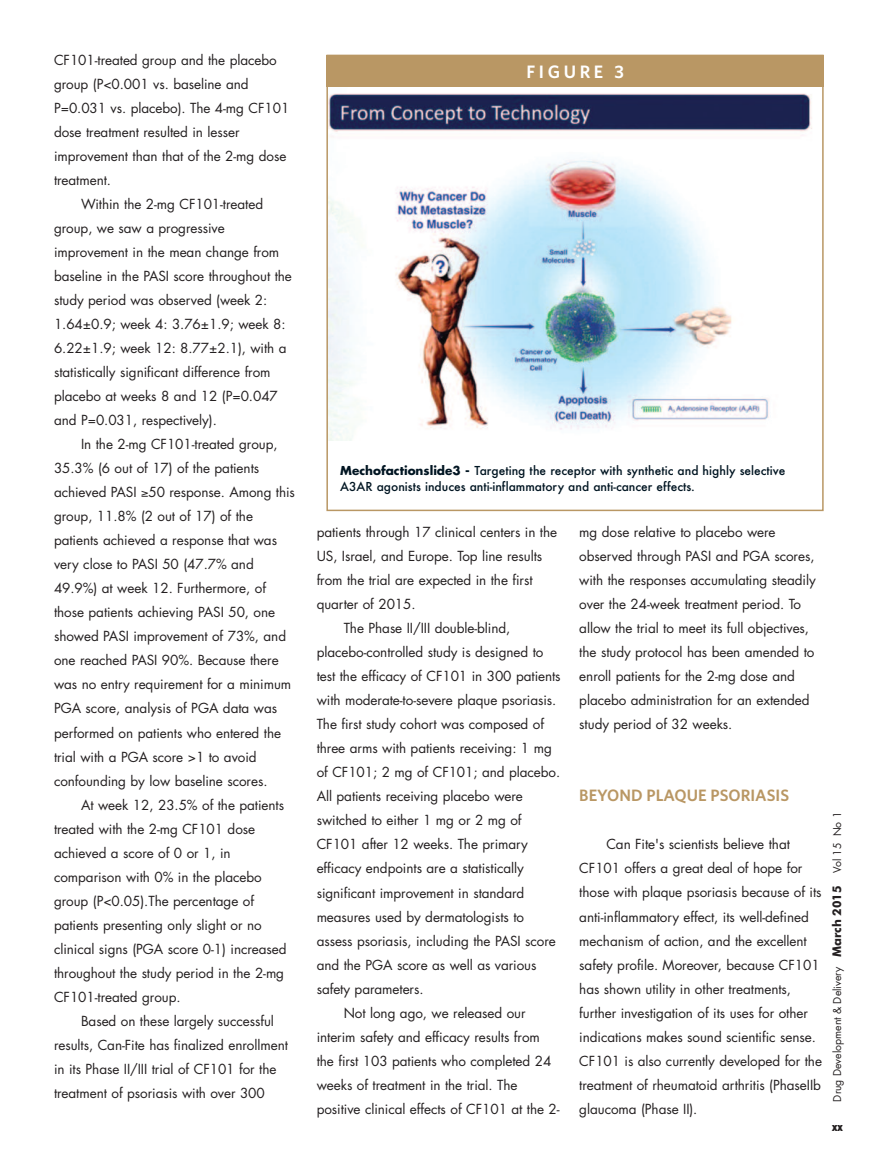
<style>
.page{position:relative;width:878px;height:1175px;background:#fff}
.page>*{position:absolute;margin:0;border:0;box-sizing:border-box;transform-origin:0 0}
.t1{font:600 18px "Whitney";letter-spacing:.2em;color:#fff}
.t2{font:600 16.5px "Whitney";color:#b99764}
.t3{font:13.5px/24px "Futura";letter-spacing:-.005em;color:#231f20}
.t4{font:500 12px/15.6px "Futura";color:#001522}
.t5{font:900 condensed 12px "Futura BT";color:#231f20}
.t6{font:10.5px "Futura";color:#231f20}
.s1{font-weight:700}
.s2{font-family:"Futura BT";font-weight:700;font-size:12px}
</style>
<div class="page">
<img style="left:329px;top:93px;width:483px;height:347px">
<div style="left:326px;top:55px;width:497px;height:32px;background:#b99764"></div>
<p class="t3" style="left:54px;top:49px;width:224px">CF101-treated group and the placebo</p>
<p class="t3" style="left:54px;top:73px;width:196px">group (P&lt;0.001 vs. baseline and</p>
<p class="t3" style="left:54px;top:97px;width:237px">P=0.031 vs. placebo). The 4-mg CF101</p>
<p class="t3" style="left:54px;top:121px;width:187px">dose treatment resulted in lesser</p>
<p class="t3" style="left:54px;top:145px;width:234px">improvement than that of the 2-mg dose</p>
<p class="t3" style="left:54px;top:169px;width:59px">treatment.</p>
<p class="t3" style="left:81px;top:193px;width:184px">Within the 2-mg CF101-treated</p>
<p class="t3" style="left:54px;top:217px;width:172px">group, we saw a progressive</p>
<p class="t3" style="left:54px;top:241px;width:227px">improvement in the mean change from</p>
<p class="t3" style="left:54px;top:265px;width:239px">baseline in the PASI score throughout the</p>
<p class="t3" style="left:54px;top:289px;width:215px">study period was observed (week 2:</p>
<p class="t3" style="left:54px;top:313px;width:233px">1.64±0.9; week 4: 3.76±1.9; week 8:</p>
<p class="t3" style="left:54px;top:337px;width:234px">6.22±1.9; week 12: 8.77±2.1), with a</p>
<p class="t3" style="left:54px;top:361px;width:218px">statistically significant difference from</p>
<p class="t3" style="left:54px;top:385px;width:225px">placebo at weeks 8 and 12 (P=0.047</p>
<p class="t3" style="left:54px;top:409px;width:164px">and P=0.031, respectively).</p>
<p class="t3" style="left:81px;top:433px;width:198px">In the 2-mg CF101-treated group,</p>
<p class="t3" style="left:54px;top:457px;width:207px">35.3% (6 out of 17) of the patients</p>
<p class="t3" style="left:54px;top:481px;width:242px">achieved PASI ≥50 response. Among this</p>
<p class="t3" style="left:54px;top:505px;width:200px">group, 11.8% (2 out of 17) of the</p>
<p class="t3" style="left:54px;top:529px;width:224px">patients achieved a response that was</p>
<p class="t3" style="left:54px;top:553px;width:201px">very close to PASI 50 (47.7% and</p>
<p class="t3" style="left:54px;top:577px;width:213px">49.9%) at week 12. Furthermore, of</p>
<p class="t3" style="left:54px;top:601px;width:222px">those patients achieving PASI 50, one</p>
<p class="t3" style="left:54px;top:625px;width:233px">showed PASI improvement of 73%, and</p>
<p class="t3" style="left:54px;top:649px;width:226px">one reached PASI 90%. Because there</p>
<p class="t3" style="left:54px;top:673px;width:239px">was no entry requirement for a minimum</p>
<p class="t3" style="left:54px;top:697px;width:224px">PGA score, analysis of PGA data was</p>
<p class="t3" style="left:54px;top:721px;width:228px">performed on patients who entered the</p>
<p class="t3" style="left:54px;top:745px;width:204px">trial with a PGA score &gt;1 to avoid</p>
<p class="t3" style="left:54px;top:769px;width:215px">confounding by low baseline scores.</p>
<p class="t3" style="left:81px;top:793px;width:205px">At week 12, 23.5% of the patients</p>
<p class="t3" style="left:54px;top:817px;width:203px">treated with the 2-mg CF101 dose</p>
<p class="t3" style="left:54px;top:841px;width:178px">achieved a score of 0 or 1, in</p>
<p class="t3" style="left:54px;top:865px;width:209px">comparison with 0% in the placebo</p>
<p class="t3" style="left:54px;top:889px;width:201px">group (P&lt;0.05).The percentage of</p>
<p class="t3" style="left:54px;top:913px;width:209px">patients presenting only slight or no</p>
<p class="t3" style="left:54px;top:937px;width:234px">clinical signs (PGA score 0-1) increased</p>
<p class="t3" style="left:54px;top:961px;width:231px">throughout the study period in the 2-mg</p>
<p class="t3" style="left:54px;top:985px;width:128px">CF101-treated group.</p>
<p class="t3" style="left:81px;top:1009px;width:194px">Based on these largely successful</p>
<p class="t3" style="left:54px;top:1033px;width:235px">results, Can-Fite has finalized enrollment</p>
<p class="t3" style="left:54px;top:1057px;width:224px">in its Phase II/III trial of CF101 for the</p>
<p class="t3" style="left:54px;top:1081px;width:212px">treatment of psoriasis with over 300</p>
<h1 class="t1" style="left:526px;top:61px;width:99px">FIGURE 3</h1>
<p class="t4" style="left:340px;top:463px;width:446px"><span class="s1">Mechofactionslide3 -</span> Targeting the receptor with synthetic and highly selective<br>A3AR agonists induces anti-inflammatory and anti-cancer effects.</p>
<p class="t3" style="left:316px;top:521px;width:242px">patients through 17 clinical centers in the</p>
<p class="t3" style="left:316px;top:545px;width:227px">US, Israel, and Europe. Top line results</p>
<p class="t3" style="left:316px;top:569px;width:217px">from the trial are expected in the first</p>
<p class="t3" style="left:316px;top:593px;width:100px">quarter of 2015.</p>
<p class="t3" style="left:343px;top:617px;width:168px">The Phase II/III double-blind,</p>
<p class="t3" style="left:316px;top:641px;width:228px">placebo-controlled study is designed to</p>
<p class="t3" style="left:316px;top:665px;width:245px">test the efficacy of CF101 in 300 patients</p>
<p class="t3" style="left:316px;top:689px;width:241px">with moderate-to-severe plaque psoriasis.</p>
<p class="t3" style="left:316px;top:713px;width:229px">The first study cohort was composed of</p>
<p class="t3" style="left:316px;top:737px;width:237px">three arms with patients receiving: 1 mg</p>
<p class="t3" style="left:316px;top:761px;width:245px">of CF101; 2 mg of CF101; and placebo.</p>
<p class="t3" style="left:316px;top:785px;width:208px">All patients receiving placebo were</p>
<p class="t3" style="left:316px;top:809px;width:206px">switched to either 1 mg or 2 mg of</p>
<p class="t3" style="left:316px;top:833px;width:213px">CF101 after 12 weeks. The primary</p>
<p class="t3" style="left:316px;top:857px;width:209px">efficacy endpoints are a statistically</p>
<p class="t3" style="left:316px;top:881px;width:209px">significant improvement in standard</p>
<p class="t3" style="left:316px;top:905px;width:209px">measures used by dermatologists to</p>
<p class="t3" style="left:316px;top:929px;width:241px">assess psoriasis, including the PASI score</p>
<p class="t3" style="left:316px;top:953px;width:221px">and the PGA score as well as various</p>
<p class="t3" style="left:316px;top:977px;width:108px">safety parameters.</p>
<p class="t3" style="left:343px;top:1001px;width:183px">Not long ago, we released our</p>
<p class="t3" style="left:316px;top:1025px;width:225px">interim safety and efficacy results from</p>
<p class="t3" style="left:316px;top:1049px;width:236px">the first 103 patients who completed 24</p>
<p class="t3" style="left:316px;top:1073px;width:202px">weeks of treatment in the trial. The</p>
<p class="t3" style="left:316px;top:1097px;width:244px">positive clinical effects of CF101 at the 2-</p>
<p class="t3" style="left:579px;top:521px;width:238px">mg dose relative to placebo were observed through PASI and PGA scores, with the responses accumulating steadily over the 24-week treatment period. To allow the trial to meet its full objectives, the study protocol has been amended to enroll patients for the 2-mg dose and placebo administration for an extended study period of 32 weeks.</p>
<p class="t2" style="left:579px;top:786px;width:211px">BEYOND PLAQUE PSORIASIS</p>
<p class="t3" style="left:579px;top:833px;width:244px;text-indent:27px">Can Fite's scientists believe that CF101 offers a great deal of hope for those with plaque psoriasis because of its anti-inflammatory effect, its well-defined mechanism of action, and the excellent safety profile. Moreover, because CF101 has shown utility in other treatments, further investigation of its uses for other indications makes sound scientific sense.<br>CF101 is also currently developed for the treatment of rheumatoid arthritis (PhaseIIb glaucoma (Phase II).</p>
<p class="t6" style="left:832px;top:1101px;width:291px;rotate:-90deg">Drug Development &amp; Delivery <span class="s2">March 2015</span> Vol 15 No 1</p>
<p class="t5" style="left:832px;top:1122px;width:12px">xx</p>
</div>
